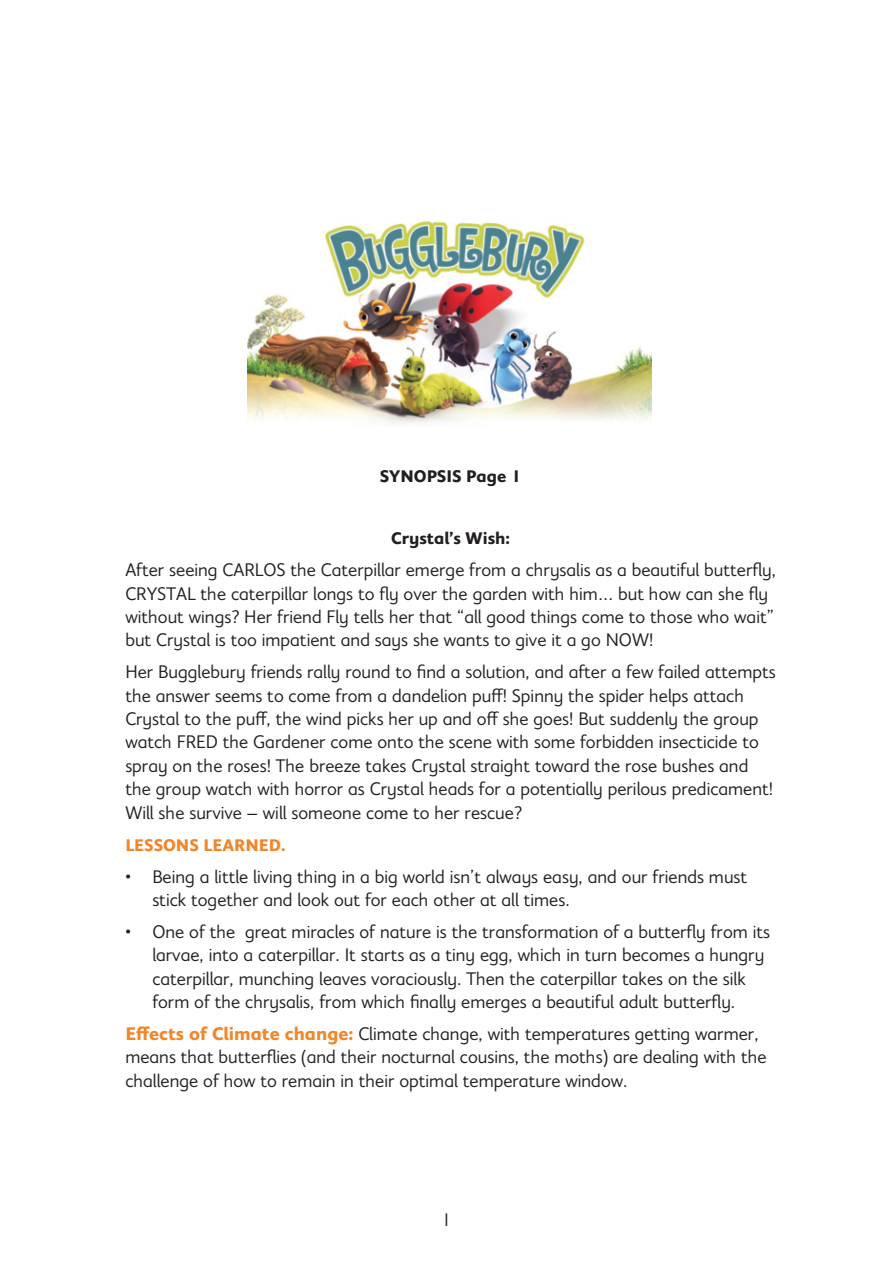
<style>
.page{position:relative;width:893px;height:1263px;background:#fff}
.page>*{position:absolute;margin:0;border:0;box-sizing:border-box;transform-origin:0 0}
.t1{font:19.5px/23.4px "Elisar DT Infant";color:#231f20}
.t2{font:700 18px "Elisar DT Infant";color:#231f20}
.t3{font:700 18px "Elisar DT Infant";color:#f2862a}
.s1{font-weight:700;color:#f2862a}
</style>
<div class="page">
<img style="left:247px;top:221px;width:404px;height:202px">
<p class="t2" style="left:380px;top:466px;width:143px">SYNOPSIS Page 1</p>
<p class="t2" style="left:391px;top:528px;width:120px">Crystal’s Wish:</p>
<p class="t1" style="left:125px;top:558px;width:652px">After seeing CARLOS the Caterpillar emerge from a chrysalis as a beautiful butterfly, CRYSTAL the caterpillar longs to fly over the garden with him… but how can she fly without wings? Her friend Fly tells her that “all good things come to those who wait” but Crystal is too impatient and says she wants to give it a go NOW!</p>
<p class="t1" style="left:125px;top:660px;width:652px">Her Bugglebury friends rally round to find a solution, and after a few failed attempts the answer seems to come from a dandelion puff! Spinny the spider helps attach Crystal to the puff, the wind picks her up and off she goes! But suddenly the group watch FRED the Gardener come onto the scene with some forbidden insecticide to spray on the roses! The breeze takes Crystal straight toward the rose bushes and the group watch with horror as Crystal heads for a potentially perilous predicament!<br>Will she survive – will someone come to her rescue?</p>
<p class="t3" style="left:125px;top:834px;width:162px">LESSONS LEARNED.</p>
<p class="t1" style="left:152px;top:865px;width:596px;text-indent:-27px">• Being a little living thing in a big world isn’t always easy, and our friends must stick together and look out for each other at all times.</p>
<p class="t1" style="left:152px;top:920px;width:619px;text-indent:-27px">• One of the great miracles of nature is the transformation of a butterfly from its larvae, into a caterpillar. It starts as a tiny egg, which in turn becomes a hungry caterpillar, munching leaves voraciously. Then the caterpillar takes on the silk form of the chrysalis, from which finally emerges a beautiful adult butterfly.</p>
<p class="t1" style="left:125px;top:1022px;width:643px"><span class="s1">Effects of Climate change:</span> Climate change, with temperatures getting warmer, means that butterflies (and their nocturnal cousins, the moths) are dealing with the challenge of how to remain in their optimal temperature window.</p>
<p class="t1" style="left:441px;top:1208px;width:12px">1</p>
</div>
